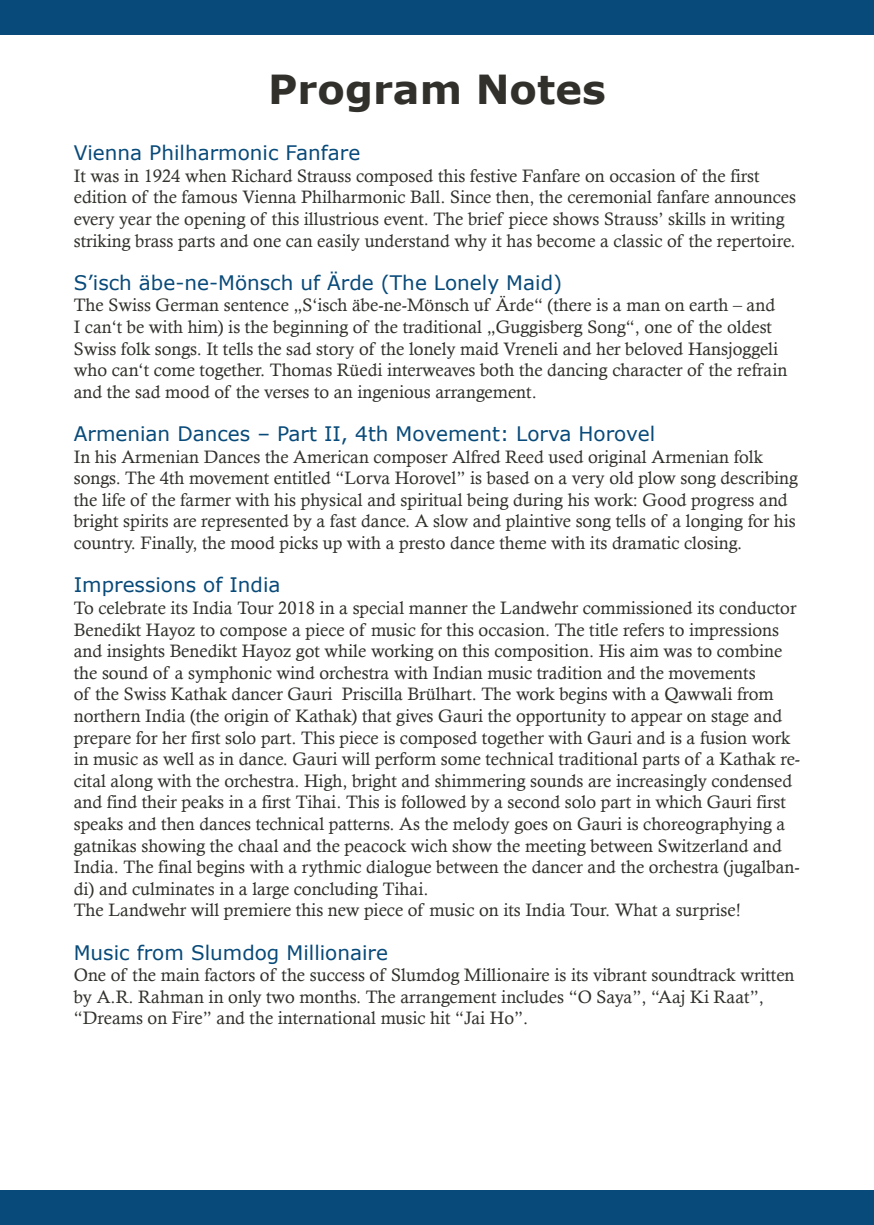
<style>
.page{position:relative;width:874px;height:1225px;background:#fff}
.page>*{position:absolute;margin:0;border:0;box-sizing:border-box;transform-origin:0 0}
.t1{font:700 40px "Verdana";color:#31302b}
.t2{font:20px "Verdana";color:#084a79}
.t3{font:18px/21.6px "Calisto";color:#31302b}
</style>
<div class="page">
<div style="left:0;top:0;width:873px;height:34px;background:#084a79"></div>
<div style="left:0;top:1191px;width:873px;height:34px;background:#084a79"></div>
<h1 class="t1" style="left:268px;top:61px;width:339px">Program Notes</h1>
<p class="t2" style="left:74px;top:139px;width:288px">Vienna Philharmonic Fanfare</p>
<p class="t3" style="left:74px;top:165px;width:723px">It was in 1924 when Richard Strauss composed this festive Fanfare on occasion of the first edition of the famous Vienna Philharmonic Ball. Since then, the ceremonial fanfare announces every year the opening of this illustrious event. The brief piece shows Strauss’ skills in writing striking brass parts and one can easily understand why it has become a classic of the repertoire.</p>
<p class="t2" style="left:74px;top:269px;width:489px">S’isch äbe-ne-Mönsch uf Ärde (The Lonely Maid)</p>
<p class="t3" style="left:74px;top:294px;width:714px">The Swiss German sentence „S‘isch äbe-ne-Mönsch uf Ärde“ (there is a man on earth – and<br>I can‘t be with him) is the beginning of the traditional „Guggisberg Song“, one of the oldest Swiss folk songs. It tells the sad story of the lonely maid Vreneli and her beloved Hansjoggeli who can‘t come together. Thomas Rüedi interweaves both the dancing character of the refrain and the sad mood of the verses to an ingenious arrangement.</p>
<p class="t2" style="left:74px;top:420px;width:582px">Armenian Dances – Part II, 4th Movement: Lorva Horovel</p>
<p class="t3" style="left:74px;top:445px;width:725px">In his Armenian Dances the American composer Alfred Reed used original Armenian folk songs. The 4th movement entitled “Lorva Horovel” is based on a very old plow song describing the life of the farmer with his physical and spiritual being during his work: Good progress and bright spirits are represented by a fast dance. A slow and plaintive song tells of a longing for his country. Finally, the mood picks up with a presto dance theme with its dramatic closing.</p>
<p class="t2" style="left:74px;top:571px;width:208px">Impressions of India</p>
<p class="t3" style="left:74px;top:597px;width:727px">To celebrate its India Tour 2018 in a special manner the Landwehr commissioned its conductor Benedikt Hayoz to compose a piece of music for this occasion. The title refers to impressions and insights Benedikt Hayoz got while working on this composition. His aim was to combine the sound of a symphonic wind orchestra with Indian music tradition and the movements<br>of the Swiss Kathak dancer Gauri Priscilla Brülhart. The work begins with a Qawwali from northern India (the origin of Kathak) that gives Gauri the opportunity to appear on stage and prepare for her first solo part. This piece is composed together with Gauri and is a fusion work in music as well as in dance. Gauri will perform some technical traditional parts of a Kathak re&shy;cital along with the orchestra. High, bright and shimmering sounds are increasingly condensed and find their peaks in a first Tihai. This is followed by a second solo part in which Gauri first speaks and then dances technical patterns. As the melody goes on Gauri is choreographying a gatnikas showing the chaal and the peacock wich show the meeting between Switzerland and India. The final begins with a rythmic dialogue between the dancer and the orchestra (jugalban&shy;di) and culminates in a large concluding Tihai.<br>The Landwehr will premiere this new piece of music on its India Tour. What a surprise!</p>
<p class="t2" style="left:74px;top:938px;width:316px">Music from Slumdog Millionaire</p>
<p class="t3" style="left:74px;top:964px;width:722px">One of the main factors of the success of Slumdog Millionaire is its vibrant soundtrack written by A.R. Rahman in only two months. The arrangement includes “O Saya”, “Aaj Ki Raat”, “Dreams on Fire” and the international music hit “Jai Ho”.</p>
</div>
